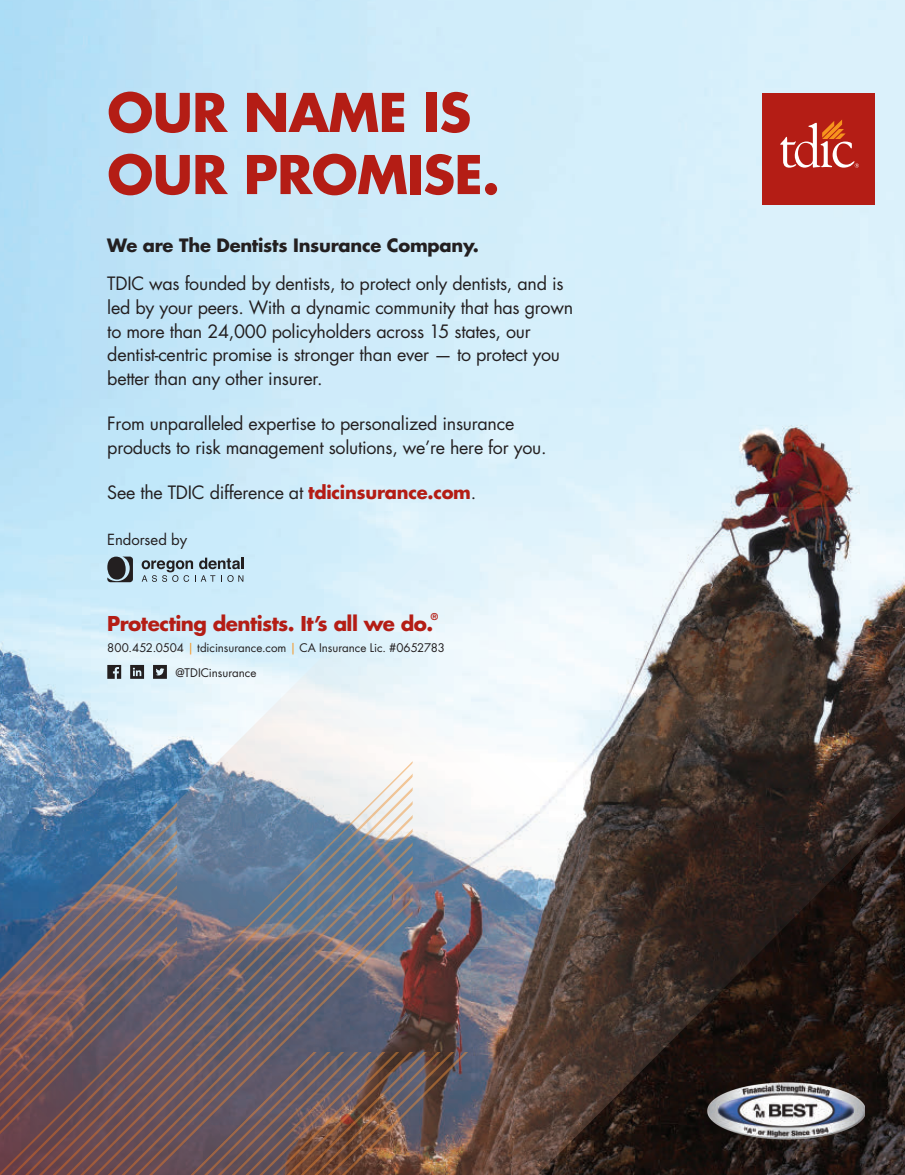
<style>
.page{position:relative;width:905px;height:1175px;background:#fff}
.page>*{position:absolute;margin:0;border:0;box-sizing:border-box;transform-origin:0 0}
.t1{font:700 51.9px/62.1px "Futura Std";letter-spacing:-.015em;color:#b41d15}
.t2{font:700 19.95px "Futura Std";letter-spacing:-.025em;color:#b41d15}
.t3{font:17.85px/23.9px "Futura Std";letter-spacing:-.015em;color:#231f20}
.t4{font:700 17.85px "Futura Std";letter-spacing:-.015em;color:#231f20}
.t5{font:16.65px "Futura Std";color:#57585a}
.t6{font:14.85px "Futura Std";color:#231f20}
.t7{font:11.55px/24.5px "Futura Std";letter-spacing:-.005em;color:#231f20}
.t8{font:700 9.15px "Futura Std";color:#b41d15}
.s1{font-weight:700;color:#b41d15}
.s2{color:#f7931d}
</style>
<div class="page">
<img style="left:0;top:0;width:904px;height:507px">
<img style="left:0;top:507px;width:904px;height:667px">
<svg style="left:107px;top:665px;width:14px;height:14px"></svg>
<svg style="left:153px;top:665px;width:14px;height:14px"></svg>
<svg style="left:130px;top:665px;width:14px;height:14px"></svg>
<img style="left:695px;top:1078px;width:169px;height:65px">
<div style="left:762px;top:93px;width:112px;height:112px;background:#b41d15"></div>
<svg style="left:780px;top:120px;width:78px;height:48px"></svg>
<svg style="left:107px;top:556px;width:26px;height:26px"></svg>
<svg style="left:142px;top:557px;width:101px;height:25px;background:#9fb7c3"></svg>
<h1 class="t1" style="left:107px;top:81px;width:394px">OUR NAME IS<br>OUR PROMISE.</h1>
<p class="t4" style="left:107px;top:233px;width:373px">We are The Dentists Insurance Company.</p>
<p class="t3" style="left:107px;top:271px;width:467px">TDIC was founded by dentists, to protect only dentists, and is led by your peers. With a dynamic community that has grown to more than 24,000 policyholders across 15 states, our dentist-centric promise is stronger than ever — to protect you better than any other insurer.</p>
<p class="t3" style="left:107px;top:412px;width:441px">From unparalleled expertise to personalized insurance products to risk management solutions, we’re here for you.</p>
<p class="t3" style="left:107px;top:481px;width:370px">See the TDIC difference at <span class="s1">tdicinsurance.com</span>.</p>
<p class="t6" style="left:107px;top:530px;width:81px">Endorsed by</p>
<p class="t5" style="left:292px;top:478px;width:7px">.</p>
<p class="t2" style="left:107px;top:610px;width:327px">Protecting dentists. It’s all we do.</p>
<p class="t8" style="left:430px;top:611px;width:9px">®</p>
<p class="t7" style="left:175px;top:636px;width:271px;text-indent:-68px">800.452.0504 <span class="s2">|</span> tdicinsurance.com <span class="s2">|</span> CA Insurance Lic. #0652783 @TDICinsurance</p>
</div>
